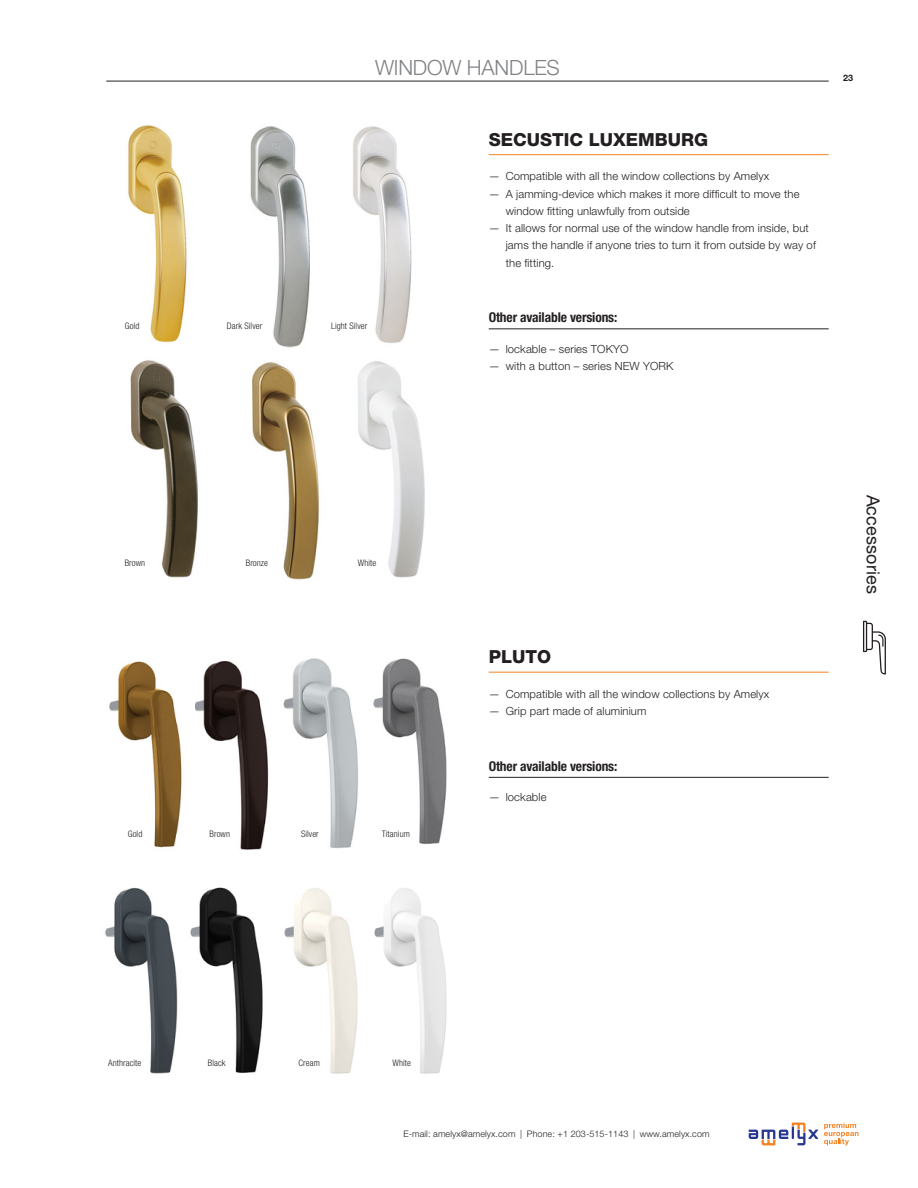
<style>
.page{position:relative;width:918px;height:1188px;background:#fff}
.page>*{position:absolute;margin:0;border:0;box-sizing:border-box;transform-origin:0 0}
.nadpis_rule{font:300 21px "Helvetica Neue LT Pro";letter-spacing:-.01em;color:#808285}
.Product_name{font:800 18px "Helvetica Neue LT Pro";color:#231f20}
.side{font:18px "Helvetica Neue LT Pro";letter-spacing:.01em;color:#231f20}
.Product_spec{font:700 condensed 13.5px "Helvetica Neue LT Pro";letter-spacing:-.01em;color:#231f20}
.t1{font:300 11.25px/17.2px "Helvetica Neue LT Pro";letter-spacing:.01em;color:#231f20}
.handles_colors{font:300 condensed 9px "Helvetica Neue LT Pro";letter-spacing:.01em;color:#231f20}
.t2{font:300 9px "Helvetica Neue LT Pro";letter-spacing:.01em;color:#231f20}
.t3{font:700 9px "Helvetica Neue LT Pro";color:#231f20}
</style>
<div class="page">
<img style="left:195px;top:661px;width:74px;height:189px">
<img style="left:373px;top:658px;width:74px;height:186px">
<img style="left:105px;top:887px;width:73px;height:187px">
<img style="left:190px;top:887px;width:73px;height:186px">
<img style="left:109px;top:661px;width:73px;height:187px">
<img style="left:283px;top:658px;width:75px;height:191px">
<img style="left:353px;top:126px;width:59px;height:217px">
<img style="left:358px;top:361px;width:67px;height:217px">
<img style="left:250px;top:126px;width:60px;height:222px">
<hr style="left:489px;top:154px;width:340px;height:1px;background:#f58220">
<hr style="left:489px;top:329px;width:340px;height:1px;background:#231f20">
<hr style="left:489px;top:672px;width:340px;height:1px;background:#f58220">
<hr style="left:489px;top:777px;width:340px;height:1px;background:#231f20">
<hr style="left:106px;top:81px;width:723px;height:1px;background:#231f20">
<img style="left:130px;top:360px;width:68px;height:218px">
<img style="left:128px;top:125px;width:59px;height:218px">
<img style="left:252px;top:362px;width:67px;height:218px">
<img style="left:284px;top:888px;width:74px;height:186px">
<img style="left:374px;top:888px;width:73px;height:186px">
<svg style="left:863px;top:621px;width:23px;height:54px"></svg>
<svg style="left:749px;top:1123px;width:69px;height:22px"></svg>
<svg style="left:824px;top:1123px;width:34px;height:22px"></svg>
<p class="handles_colors" style="left:125px;top:321px;width:16px">Gold</p>
<p class="handles_colors" style="left:227px;top:321px;width:37px">Dark Silver</p>
<p class="nadpis_rule" style="left:375px;top:54px;width:186px">WINDOW HANDLES</p>
<p class="handles_colors" style="left:331px;top:321px;width:38px">Light Silver</p>
<p class="Product_name" style="left:489px;top:129px;width:221px">SECUSTIC LUXEMBURG</p>
<p class="t1" style="left:489px;top:167px;width:282px">— Compatible with all the window collections by Amelyx</p>
<p class="t1" style="left:506px;top:185px;width:295px;text-indent:-17px">— A jamming-device which makes it more difficult to move the window fitting unlawfully from outside</p>
<p class="t1" style="left:506px;top:219px;width:312px;text-indent:-17px">— It allows for normal use of the window handle from inside, but jams the handle if anyone tries to turn it from outside by way of the fitting.</p>
<p class="Product_spec" style="left:489px;top:309px;width:130px">Other available versions:</p>
<p class="t1" style="left:489px;top:340px;width:141px">— lockable – series TOKYO</p>
<p class="t1" style="left:489px;top:357px;width:186px">— with a button – series NEW YORK</p>
<p class="t3" style="left:843px;top:73px;width:11px">23</p>
<p class="handles_colors" style="left:125px;top:558px;width:22px">Brown</p>
<p class="handles_colors" style="left:246px;top:558px;width:24px">Bronze</p>
<p class="handles_colors" style="left:358px;top:558px;width:20px">White</p>
<p class="side" style="left:884px;top:495px;width:101px;rotate:90deg">Accessories</p>
<p class="Product_name" style="left:489px;top:646px;width:64px">PLUTO</p>
<p class="t1" style="left:489px;top:685px;width:282px">— Compatible with all the window collections by Amelyx</p>
<p class="t1" style="left:489px;top:702px;width:159px">— Grip part made of aluminium</p>
<p class="Product_spec" style="left:489px;top:758px;width:130px">Other available versions:</p>
<p class="t1" style="left:489px;top:788px;width:59px">— lockable</p>
<p class="handles_colors" style="left:128px;top:829px;width:16px">Gold</p>
<p class="handles_colors" style="left:210px;top:829px;width:22px">Brown</p>
<p class="handles_colors" style="left:301px;top:829px;width:19px">Silver</p>
<p class="handles_colors" style="left:382px;top:829px;width:29px">Titanium</p>
<p class="handles_colors" style="left:108px;top:1058px;width:35px">Anthracite</p>
<p class="handles_colors" style="left:208px;top:1058px;width:19px">Black</p>
<p class="handles_colors" style="left:299px;top:1058px;width:23px">Cream</p>
<p class="handles_colors" style="left:392px;top:1058px;width:20px">White</p>
<p class="t2" style="left:403px;top:1128px;width:308px">E-mail: amelyx@amelyx.com | Phone: +1 203-515-1143 | www.amelyx.com</p>
</div>
